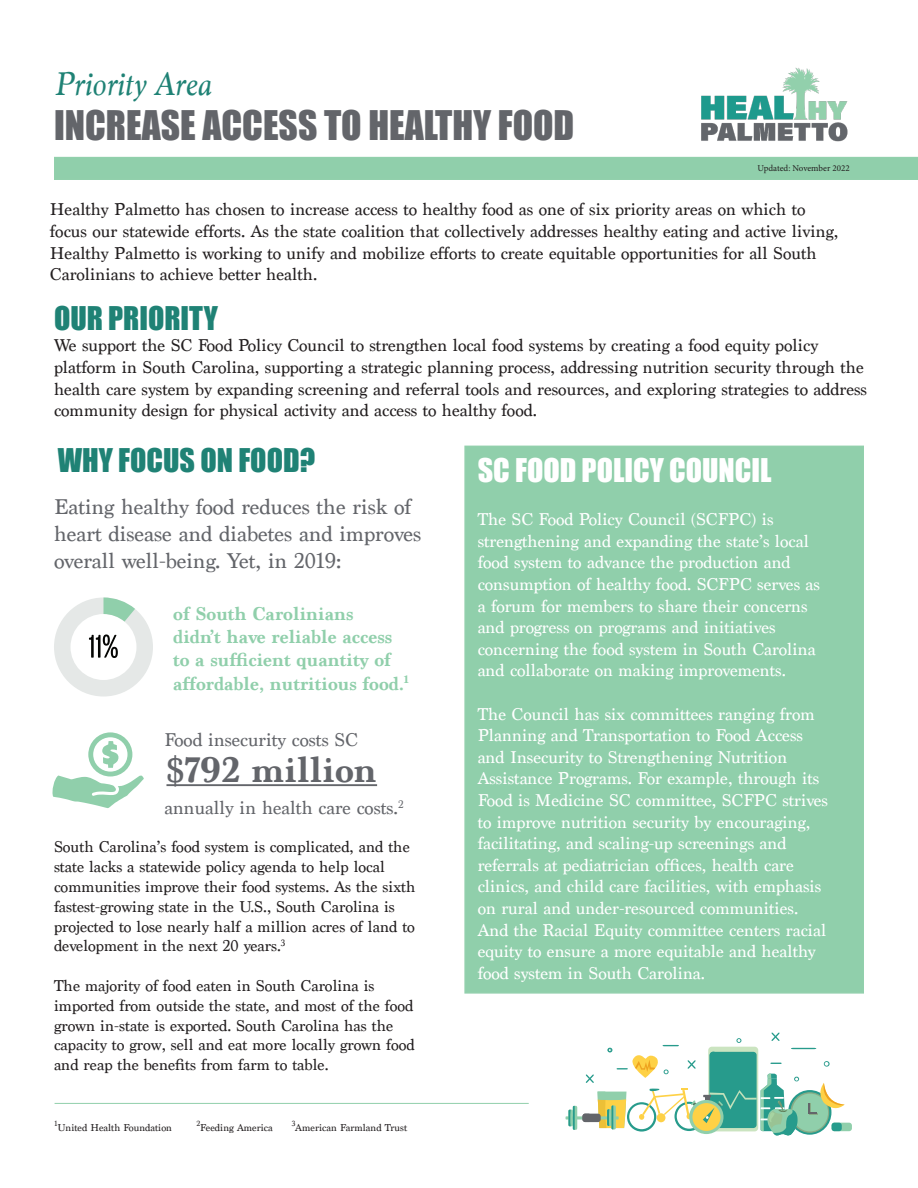
<style>
.page{position:relative;width:918px;height:1188px;background:#fff}
.page>*{position:absolute;margin:0;border:0;box-sizing:border-box;transform-origin:0 0}
.t1{font:37.5px "Impact";color:#63656a}
.t2{font:700 37.5px "Marion";color:#63656a}
.t3{font:italic 34.5px "Marion";color:#1f8275}
.t4{font:30px "Impact";color:#1f8275}
.t5{font:30px "Impact";color:#fff}
.t6{font:22.5px/27px "Marion";color:#63656a}
.t7{font:700 19.5px/23.4px "Marion";color:#90cfab}
.t8{font:19.5px "Marion";color:#63656a}
.t9{font:18px/21.6px "Marion";color:#fff}
.t10{font:18px/21.6px "Marion";color:#231f20}
.t11{font:16.5px/19.8px "Marion";color:#231f20}
.t12{font:10.5px "Marion";color:#231f20}
.t13{font:9px "Minion Pro";color:#231f20}
</style>
<div class="page">
<img style="left:701px;top:67px;width:147px;height:75px">
<div style="left:54px;top:157px;width:864px;height:23px;background:#90cfab"></div>
<hr style="left:55px;top:1103px;width:474px;height:1px;background:#92d0ac">
<div style="left:464px;top:446px;width:400px;height:548px;background:#90cfab;border:2px solid #92d0ac"></div>
<hr style="left:166px;top:784px;width:211px;height:2px;background:#63656a">
<svg style="left:52px;top:732px;width:92px;height:76px"></svg>
<svg style="left:607px;top:1045px;width:72px;height:33px"></svg>
<svg style="left:627px;top:1102px;width:29px;height:30px"></svg>
<div style="left:629px;top:1104px;width:25px;height:25px;background:#fff;border-radius:50%"></div>
<div style="left:657px;top:1113px;width:8px;height:9px;background:#fed146;border-radius:50%"></div>
<svg style="left:675px;top:1102px;width:29px;height:29px"></svg>
<div style="left:677px;top:1104px;width:25px;height:25px;background:#fff;border-radius:50%"></div>
<svg style="left:639px;top:1088px;width:57px;height:32px"></svg>
<div style="left:689px;top:1100px;width:35px;height:34px;background:#90cfab;border-radius:50%"></div>
<div style="left:692px;top:1103px;width:29px;height:28px;background:#fed146;border-radius:50%"></div>
<div style="left:582px;top:1114px;width:19px;height:8px;background:#63656a;border-radius:3px"></div>
<svg style="left:568px;top:1106px;width:21px;height:24px"></svg>
<svg style="left:598px;top:1092px;width:28px;height:38px"></svg>
<div style="left:832px;top:1123px;width:20px;height:8px;background:#90cfab;border-radius:3px"></div>
<svg style="left:586px;top:1074px;width:8px;height:9px"></svg>
<svg style="left:703px;top:1032px;width:142px;height:104px"></svg>
<svg style="left:688px;top:1060px;width:8px;height:9px"></svg>
<svg style="left:54px;top:598px;width:99px;height:99px"></svg>
<p class="t3" style="left:54px;top:61px;width:159px">Priority Area</p>
<p class="t1" style="left:54px;top:96px;width:522px">INCREASE ACCESS TO HEALTHY FOOD</p>
<p class="t13" style="left:757px;top:162px;width:94px">Updated: November 2022</p>
<p class="t10" style="left:50px;top:199px;width:790px">Healthy Palmetto has chosen to increase access to healthy food as one of six priority areas on which to focus our statewide efforts. As the state coalition that collectively addresses healthy eating and active living, Healthy Palmetto is working to unify and mobilize efforts to create equitable opportunities for all South Carolinians to achieve better health.</p>
<p class="t4" style="left:54px;top:295px;width:166px">OUR PRIORITY</p>
<p class="t10" style="left:54px;top:335px;width:815px">We support the SC Food Policy Council to strengthen local food systems by creating a food equity policy platform in South Carolina, supporting a strategic planning process, addressing nutrition security through the health care system by expanding screening and referral tools and resources, and exploring strategies to address community design for physical activity and access to healthy food.</p>
<p class="t4" style="left:58px;top:437px;width:259px">WHY FOCUS ON FOOD?</p>
<p class="t6" style="left:54px;top:493px;width:369px">Eating healthy food reduces the risk of heart disease and diabetes and improves overall well-being. Yet, in 2019:</p>
<p class="t7" style="left:173px;top:602px;width:237px">of South Carolinians<br>didn’t have reliable access to a sufficient quantity of affordable, nutritious food.<sup>1</sup></p>
<p class="t8" style="left:165px;top:728px;width:195px">Food insecurity costs SC</p>
<p class="t2" style="left:166px;top:748px;width:212px">$792 million</p>
<p class="t8" style="left:165px;top:797px;width:241px">annually in health care costs.<sup>2</sup></p>
<p class="t11" style="left:54px;top:837px;width:363px">South Carolina’s food system is complicated, and the state lacks a statewide policy agenda to help local communities improve their food systems. As the sixth fastest-growing state in the U.S., South Carolina is projected to lose nearly half a million acres of land to development in the next 20 years.<sup>3</sup></p>
<p class="t11" style="left:54px;top:976px;width:362px">The majority of food eaten in South Carolina is imported from outside the state, and most of the food grown in-state is exported. South Carolina has the capacity to grow, sell and eat more locally grown food and reap the benefits from farm to table.</p>
<p class="t12" style="left:55px;top:1121px;width:119px"><sup>1</sup>United Health Foundation</p>
<p class="t12" style="left:196px;top:1121px;width:78px"><sup>2</sup>Feeding America</p>
<p class="t12" style="left:292px;top:1121px;width:117px"><sup>3</sup>American Farmland Trust</p>
<p class="t5" style="left:478px;top:447px;width:295px">SC FOOD POLICY COUNCIL</p>
<p class="t9" style="left:478px;top:509px;width:344px">The SC Food Policy Council (SCFPC) is strengthening and expanding the state’s local food system to advance the production and consumption of healthy food. SCFPC serves as a forum for members to share their concerns and progress on programs and initiatives concerning the food system in South Carolina and collaborate on making improvements.</p>
<p class="t9" style="left:478px;top:703px;width:352px">The Council has six committees ranging from Planning and Transportation to Food Access and Insecurity to Strengthening Nutrition Assistance Programs. For example, through its Food is Medicine SC committee, SCFPC strives to improve nutrition security by encouraging, facilitating, and scaling-up screenings and referrals at pediatrician offices, health care clinics, and child care facilities, with emphasis on rural and under-resourced communities.<br>And the Racial Equity committee centers racial equity to ensure a more equitable and healthy food system in South Carolina.</p>
</div>
